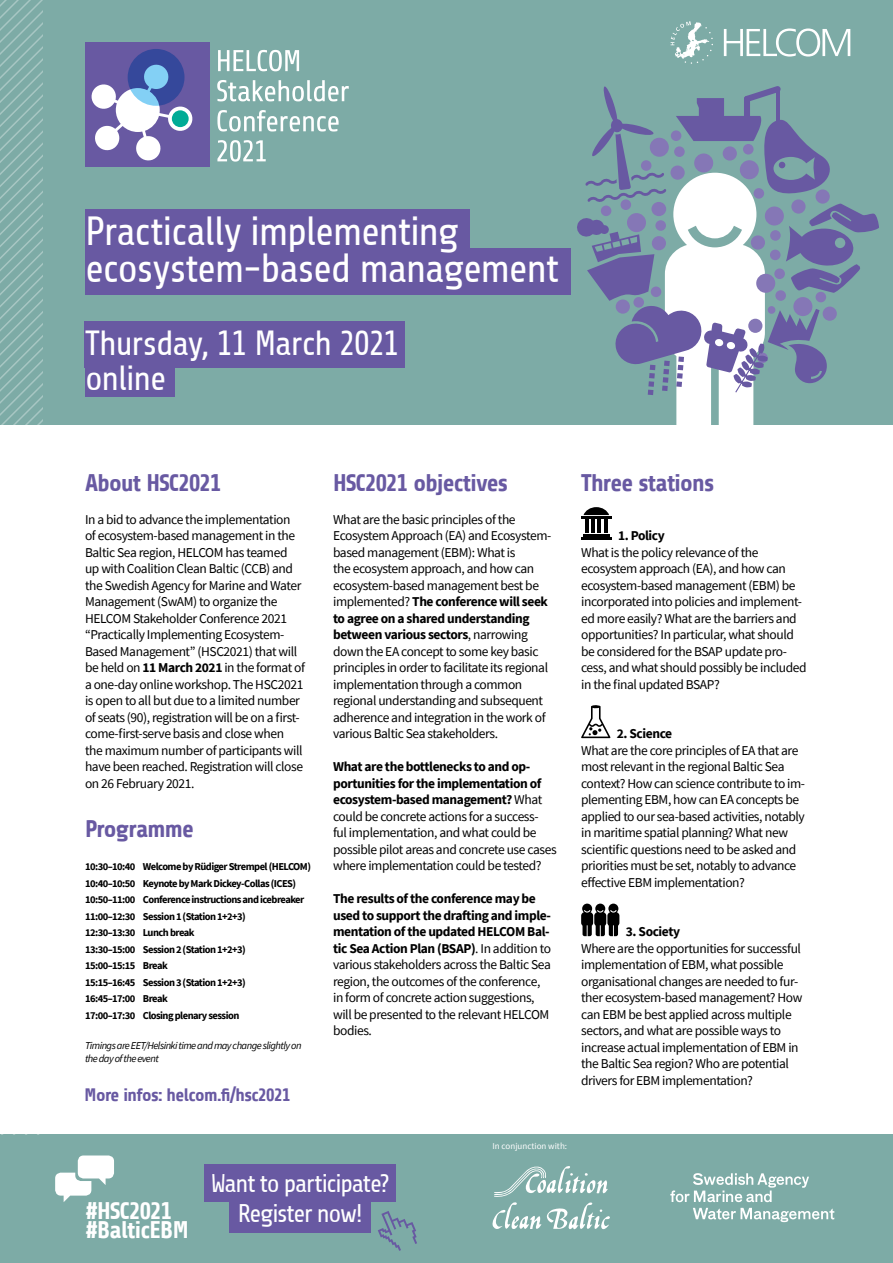
<style>
.page{position:relative;width:893px;height:1263px;background:#fff}
.page>*{position:absolute;margin:0;border:0;box-sizing:border-box;transform-origin:0 0}
.t1{font:40.65px "Share";letter-spacing:-.035em;color:#fff}
.t2{font:34.8px "Share";letter-spacing:-.035em;color:#fff}
.t3{font:25.5px "Share";letter-spacing:-.05em;color:#fff}
.Body{font:700 24px "Share";letter-spacing:-.03em;color:#6859a2}
.Body-2{font:700 24px "Share";letter-spacing:-.03em;color:#fff}
.Body-3{font:700 18px "Share";letter-spacing:-.03em;color:#6859a2}
.Body-4{font:13.5px/16.5px "Source Sans Pro";letter-spacing:-.03em;color:#000}
.Body-5{font:700 13.5px "Source Sans Pro";letter-spacing:-.03em;color:#000}
.Body-6{font:700 10.5px "Source Sans Pro";letter-spacing:-.05em;color:#000}
.Body-7{font:italic 10.5px/13.5px "Source Sans Pro";letter-spacing:-.05em;color:#000}
.t4{font:9px "Source Sans Pro";color:#fff}
.s1{font-weight:700}
</style>
<div class="page">
<div style="left:0;top:0;width:893px;height:425px;background:#7daba6"></div>
<svg style="left:577px;top:86px;width:302px;height:339px"></svg>
<div style="left:748px;top:319px;width:14px;height:14px;background:#8577b6;border-radius:50%"></div>
<div style="left:768px;top:306px;width:7px;height:8px;background:#8577b6;border-radius:50%"></div>
<div style="left:0;top:1134px;width:893px;height:129px;background:#7daba6"></div>
<svg style="left:378px;top:1211px;width:39px;height:40px"></svg>
<svg style="left:0;top:0;width:43px;height:425px"></svg>
<div style="left:85px;top:43px;width:124px;height:124px;background:#6859a2"></div>
<svg style="left:91px;top:63px;width:102px;height:98px"></svg>
<svg style="left:128px;top:49px;width:56px;height:57px;background:#4d71b6"></svg>
<div style="left:172px;top:110px;width:17px;height:17px;background:#00ab96;border-radius:50%"></div>
<svg style="left:217px;top:140px;width:49px;height:22px"></svg>
<svg style="left:217px;top:110px;width:122px;height:22px"></svg>
<svg style="left:217px;top:80px;width:132px;height:21px"></svg>
<svg style="left:218px;top:50px;width:81px;height:21px"></svg>
<hr style="left:581px;top:516px;width:30px;height:2px;background:#000">
<hr style="left:581px;top:538px;width:30px;height:2px;background:#000">
<hr style="left:583px;top:534px;width:27px;height:3px;background:#000">
<svg style="left:583px;top:507px;width:26px;height:26px"></svg>
<svg style="left:581px;top:705px;width:29px;height:33px"></svg>
<svg style="left:581px;top:903px;width:38px;height:33px"></svg>
<div style="left:85px;top:209px;width:384px;height:47px;background:#6859a2"></div>
<div style="left:85px;top:248px;width:485px;height:47px;background:#6859a2"></div>
<div style="left:85px;top:321px;width:320px;height:47px;background:#6859a2"></div>
<div style="left:85px;top:350px;width:89px;height:47px;background:#6859a2"></div>
<div style="left:204px;top:1164px;width:192px;height:37px;background:#6859a2"></div>
<div style="left:229px;top:1195px;width:142px;height:37px;background:#6859a2"></div>
<svg style="left:55px;top:1155px;width:59px;height:47px"></svg>
<svg style="left:493px;top:1166px;width:117px;height:63px"></svg>
<svg style="left:693px;top:1208px;width:141px;height:14px"></svg>
<svg style="left:670px;top:1173px;width:139px;height:29px"></svg>
<svg style="left:671px;top:21px;width:42px;height:43px"></svg>
<svg style="left:724px;top:28px;width:126px;height:29px"></svg>
<p class="t1" style="left:85px;top:210px;width:375px">Practically implementing</p>
<p class="t1" style="left:85px;top:247px;width:476px">ecosystem-based management</p>
<p class="t2" style="left:85px;top:325px;width:316px">Thursday, 11 March 2021</p>
<p class="t2" style="left:85px;top:360px;width:83px">online</p>
<p class="Body" style="left:85px;top:469px;width:138px">About HSC2021</p>
<p class="Body" style="left:333px;top:469px;width:176px">HSC2021 objectives</p>
<p class="Body-4" style="left:85px;top:511px;width:222px">In a bid to advance the implementation<br>of ecosystem-based management in the Baltic Sea region, HELCOM has teamed up with Coalition Clean Baltic (CCB) and the Swedish Agency for Marine and Water Management (SwAM) to organize the HELCOM Stakeholder Conference 2021 “Practically Implementing Ecosystem-Based Management” (HSC2021) that will be held on <span class="s1">11 March 2021</span> in the format of a one-day online workshop. The HSC2021 is open to all but due to a limited number of seats (90), registration will be on a first&shy;come-first-serve basis and close when the maximum number of participants will have been reached. Registration will close on 26 February 2021.</p>
<p class="Body-4" style="left:333px;top:511px;width:220px">What are the basic principles of the Ecosystem Approach (EA) and Ecosystem&shy;based management (EBM): What is<br>the ecosystem approach, and how can ecosystem-based management best be implemented? <span class="s1">The conference will seek to agree on a shared understanding between various sectors</span>, narrowing down the EA concept to some key basic principles in order to facilitate its regional implementation through a common regional understanding and subsequent adherence and integration in the work of various Baltic Sea stakeholders.</p>
<p class="Body-4" style="left:333px;top:758px;width:225px"><span class="s1">What are the bottlenecks to and op&shy;portunities for the implementation of ecosystem-based management?</span> What could be concrete actions for a success-<br>ful implementation, and what could be possible pilot areas and concrete use cases where implementation could be tested?</p>
<p class="Body-4" style="left:333px;top:890px;width:219px"><span class="s1">The results of the conference may be used to support the drafting and imple&shy;mentation of the updated HELCOM Bal&shy;tic Sea Action Plan (BSAP)</span>. In addition to various stakeholders across the Baltic Sea region, the outcomes of the conference, in form of concrete action suggestions, will be presented to the relevant HELCOM bodies.</p>
<p class="Body" style="left:85px;top:816px;width:110px">Programme</p>
<p class="Body-6" style="left:85px;top:859px;width:227px">10:30–10:40 Welcome by Rüdiger Strempel (HELCOM)</p>
<p class="Body-6" style="left:85px;top:876px;width:213px">10:40–10:50 Keynote by Mark Dickey-Collas (ICES)</p>
<p class="Body-6" style="left:85px;top:892px;width:221px">10:50–11:00 Conference instructions and icebreaker</p>
<p class="Body-6" style="left:85px;top:909px;width:162px">11:00–12:30 Session 1 (Station 1+2+3)</p>
<p class="Body-6" style="left:85px;top:925px;width:111px">12:30–13:30 Lunch break</p>
<p class="Body-6" style="left:85px;top:942px;width:162px">13:30–15:00 Session 2 (Station 1+2+3)</p>
<p class="Body-6" style="left:85px;top:958px;width:84px">15:00–15:15 Break</p>
<p class="Body-6" style="left:85px;top:975px;width:162px">15:15–16:45 Session 3 (Station 1+2+3)</p>
<p class="Body-6" style="left:85px;top:991px;width:84px">16:45–17:00 Break</p>
<p class="Body-6" style="left:85px;top:1008px;width:156px">17:00–17:30 Closing plenary session</p>
<p class="Body-7" style="left:85px;top:1038px;width:218px">Timings are EET/Helsinki time and may change slightly on the day of the event</p>
<p class="Body-3" style="left:85px;top:1085px;width:207px">More infos: helcom.fi/hsc2021</p>
<p class="Body" style="left:581px;top:469px;width:135px">Three stations</p>
<p class="Body-5" style="left:618px;top:526px;width:48px">1. Policy</p>
<p class="Body-4" style="left:581px;top:544px;width:227px">What is the policy relevance of the ecosystem approach (EA), and how can ecosystem-based management (EBM) be incorporated into policies and implement&shy;ed more easily? What are the barriers and opportunities? In particular, what should be considered for the BSAP update pro&shy;cess, and what should possibly be included in the final updated BSAP?</p>
<p class="Body-5" style="left:617px;top:724px;width:57px">2. Science</p>
<p class="Body-4" style="left:581px;top:742px;width:225px">What are the core principles of EA that are most relevant in the regional Baltic Sea context? How can science contribute to im&shy;plementing EBM, how can EA concepts be applied to our sea-based activities, notably in maritime spatial planning? What new scientific questions need to be asked and priorities must be set, notably to advance effective EBM implementation?</p>
<p class="Body-5" style="left:626px;top:922px;width:56px">3. Society</p>
<p class="Body-4" style="left:581px;top:940px;width:223px">Where are the opportunities for successful implementation of EBM, what possible organisational changes are needed to fur&shy;ther ecosystem-based management? How can EBM be best applied across multiple sectors, and what are possible ways to increase actual implementation of EBM in the Baltic Sea region? Who are potential drivers for EBM implementation?</p>
<p class="t3" style="left:211px;top:1170px;width:180px">Want to participate?</p>
<p class="Body-2" style="left:86px;top:1198px;width:88px">#HSC2021</p>
<p class="t3" style="left:238px;top:1200px;width:126px">Register now!</p>
<p class="Body-2" style="left:86px;top:1217px;width:104px">#BalticEBM</p>
<p class="t4" style="left:493px;top:1140px;width:76px">In conjunction with:</p>
</div>
